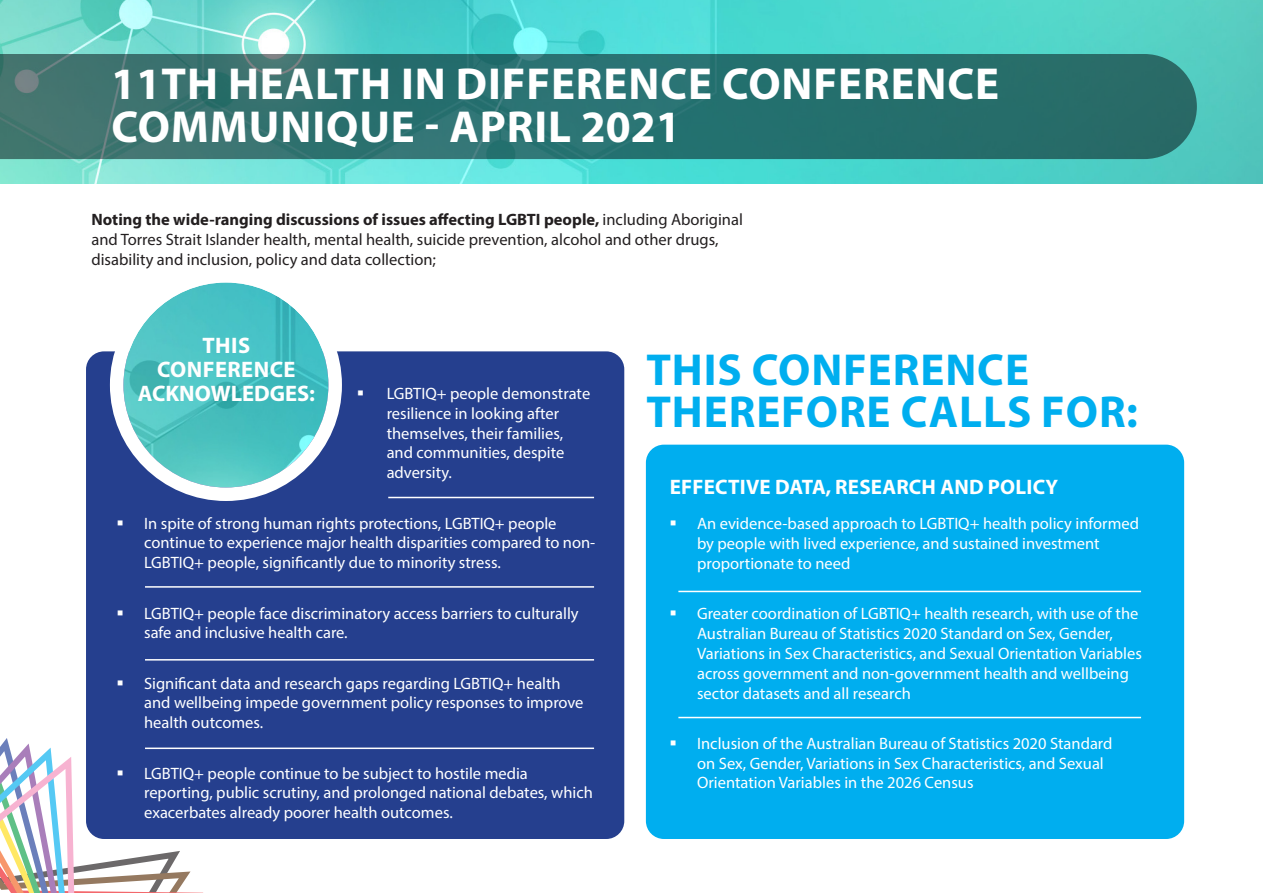
<style>
.page{position:relative;width:1263px;height:893px;background:#fff}
.page>*{position:absolute;margin:0;border:0;box-sizing:border-box;transform-origin:0 0}
.Bullets_Body_copy{font:700 45px "Myriad Pro";letter-spacing:.02em;color:#fff}
.Bullets_Body_copy-2{font:700 45px/42px "Myriad Pro";letter-spacing:.02em;color:#00aeef}
.Bullets_Body_copy-3{font:700 22.5px/24px "Myriad Pro";color:#fff;text-align:center}
.t1{font:700 21px "Myriad Pro";letter-spacing:.01em;color:#fff}
.t2{font:16.5px/19.8px "Myriad Pro";color:#fff}
.t3{font:16.5px/19.8px "Myriad Pro";color:#231f20}
.s1{font-weight:700}
</style>
<div class="page">
<div style="left:86px;top:351px;width:538px;height:488px;background:#253f8e;border-radius:18px"></div>
<div style="left:646px;top:445px;width:538px;height:394px;background:#00aeef;border-radius:18px"></div>
<img style="left:0;top:0;width:1263px;height:184px">
<svg style="left:0;top:54px;width:1197px;height:105px;background:#2e716f"></svg>
<img style="left:123px;top:282px;width:205px;height:205px;border-radius:103px">
<div style="left:110px;top:269px;width:232px;height:232px;border:14px solid #fff;border-radius:50%"></div>
<hr style="left:388px;top:497px;width:206px;height:1px;background:#fff">
<hr style="left:145px;top:586px;width:449px;height:2px;background:#fff">
<hr style="left:145px;top:659px;width:449px;height:2px;background:#fff">
<hr style="left:145px;top:747px;width:449px;height:2px;background:#fff">
<hr style="left:678px;top:591px;width:463px;height:1px;background:#fff">
<hr style="left:678px;top:717px;width:463px;height:1px;background:#fff">
<svg style="left:0;top:738px;width:234px;height:155px"></svg>
<p class="Bullets_Body_copy" style="left:111px;top:54px;width:890px">11TH HEALTH IN DIFFERENCE CONFERENCE</p>
<p class="Bullets_Body_copy" style="left:111px;top:97px;width:571px">COMMUNIQUE - APRIL 2021</p>
<p class="t3" style="left:91px;top:210px;width:653px"><span class="s1">Noting the wide-ranging discussions of issues affecting LGBTI people,</span> including Aboriginal and Torres Strait Islander health, mental health, suicide prevention, alcohol and other drugs, disability and inclusion, policy and data collection;</p>
<p class="Bullets_Body_copy-3" style="left:138px;top:333px;width:179px">THIS<br>CONFERENCE<br>ACKNOWLEDGES:</p>
<p class="t2" style="left:387px;top:383px;width:205px;text-indent:-30px">▪ LGBTIQ+ people demonstrate resilience in looking after themselves, their families, and communities, despite adversity.</p>
<p class="t2" style="left:144px;top:513px;width:453px;text-indent:-28px">▪ In spite of strong human rights protections, LGBTIQ+ people continue to experience major health disparities compared to non-<br>LGBTIQ+ people, significantly due to minority stress.</p>
<p class="t2" style="left:144px;top:603px;width:436px;text-indent:-28px">▪ LGBTIQ+ people face discriminatory access barriers to culturally safe and inclusive health care.</p>
<p class="t2" style="left:144px;top:673px;width:441px;text-indent:-28px">▪ Significant data and research gaps regarding LGBTIQ+ health and wellbeing impede government policy responses to improve health outcomes.</p>
<p class="t2" style="left:144px;top:763px;width:450px;text-indent:-28px">▪ LGBTIQ+ people continue to be subject to hostile media reporting, public scrutiny, and prolonged national debates, which exacerbates already poorer health outcomes.</p>
<p class="Bullets_Body_copy-2" style="left:646px;top:347px;width:493px">THIS CONFERENCE<br>THEREFORE CALLS FOR:</p>
<p class="t1" style="left:670px;top:473px;width:390px">EFFECTIVE DATA, RESEARCH AND POLICY</p>
<p class="t2" style="left:697px;top:514px;width:443px;text-indent:-28px">▪ An evidence-based approach to LGBTIQ+ health policy informed by people with lived experience, and sustained investment proportionate to need</p>
<p class="t2" style="left:697px;top:604px;width:446px;text-indent:-28px">▪ Greater coordination of LGBTIQ+ health research, with use of the Australian Bureau of Statistics 2020 Standard on Sex, Gender, Variations in Sex Characteristics, and Sexual Orientation Variables across government and non-government health and wellbeing sector datasets and all research</p>
<p class="t2" style="left:697px;top:733px;width:417px;text-indent:-28px">▪ Inclusion of the Australian Bureau of Statistics 2020 Standard on Sex, Gender, Variations in Sex Characteristics, and Sexual<br>Orientation Variables in the 2026 Census</p>
</div>
